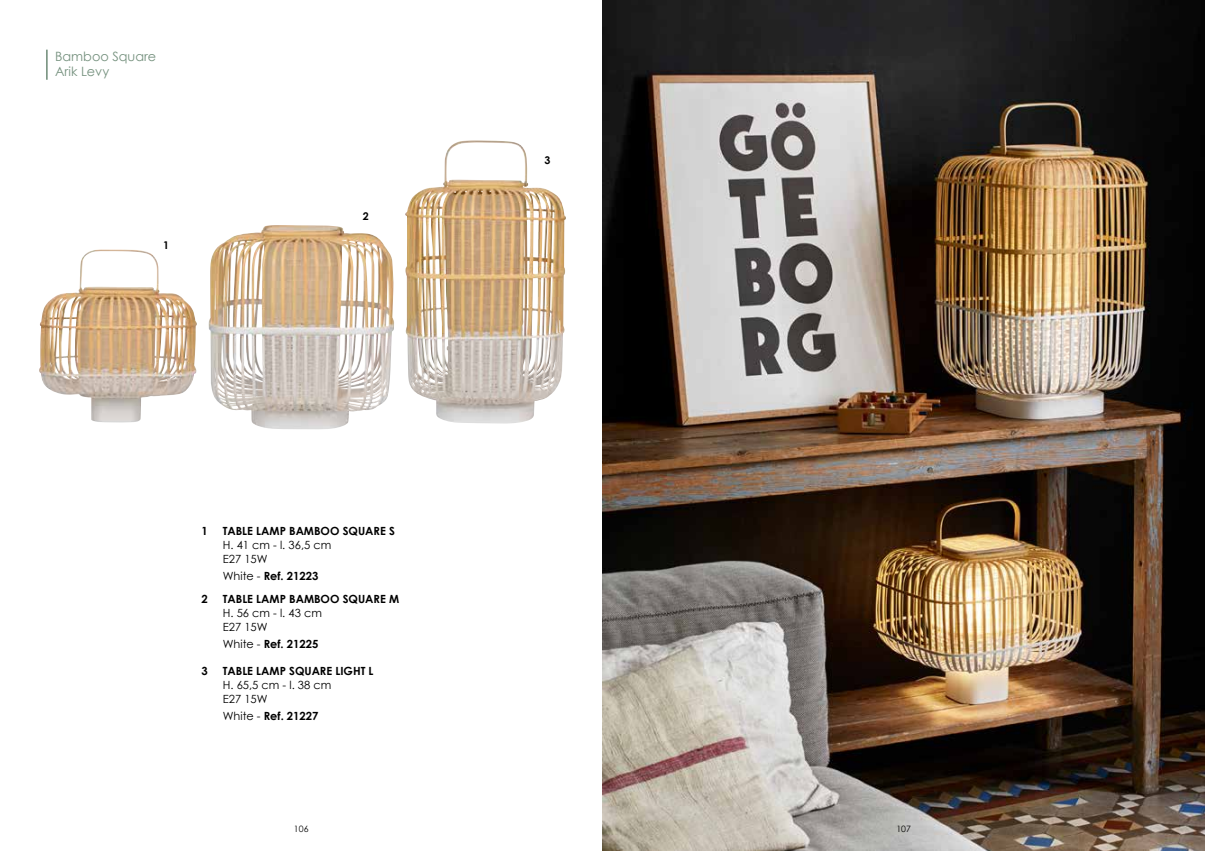
<style>
.page{position:relative;width:1205px;height:851px;background:#fff}
.page>*{position:absolute;margin:0;border:0;box-sizing:border-box;transform-origin:0 0}
.t1{font:12.88px/15.4px "Century Gothic";color:#75917e}
.t2{font:700 11.25px "Century Gothic";color:#000}
.t3{font:11.25px/13.8px "Century Gothic";color:#000}
.t4{font:700 10.62px "Century Gothic";color:#000}
.t5{font:8.75px "Century Gothic";letter-spacing:.01em;color:#000}
.s1{font-weight:400}
</style>
<div class="page">
<img style="left:602px;top:0;width:603px;height:850px">
<img style="left:405px;top:140px;width:161px;height:283px">
<img style="left:209px;top:225px;width:185px;height:204px">
<img style="left:39px;top:249px;width:158px;height:174px">
<hr style="left:46px;top:50px;width:2px;height:30px;background:#75917e">
<p class="t1" style="left:55px;top:48px;width:103px">Bamboo Square<br>Arik Levy</p>
<p class="t4" style="left:163px;top:237px;width:7px">1</p>
<p class="t4" style="left:363px;top:208px;width:7px">2</p>
<p class="t4" style="left:545px;top:152px;width:7px">3</p>
<p class="t2" style="left:201px;top:522px;width:8px">1</p>
<p class="t2" style="left:223px;top:522px;width:174px">TABLE LAMP BAMBOO SQUARE S</p>
<p class="t3" style="left:223px;top:537px;width:110px">H. 41 cm - l. 36,5 cm<br>E27 15W</p>
<p class="t2" style="left:223px;top:567px;width:97px"><span class="s1">White -</span> Ref. 21223</p>
<p class="t2" style="left:201px;top:590px;width:8px">2</p>
<p class="t2" style="left:223px;top:590px;width:178px">TABLE LAMP BAMBOO SQUARE M</p>
<p class="t3" style="left:223px;top:606px;width:101px">H. 56 cm - l. 43 cm<br>E27 15W</p>
<p class="t2" style="left:223px;top:635px;width:97px"><span class="s1">White -</span> Ref. 21225</p>
<p class="t2" style="left:201px;top:662px;width:8px">3</p>
<p class="t2" style="left:223px;top:662px;width:152px">TABLE LAMP SQUARE LIGHT L</p>
<p class="t3" style="left:223px;top:678px;width:110px">H. 65,5 cm - l. 38 cm<br>E27 15W</p>
<p class="t2" style="left:223px;top:707px;width:97px"><span class="s1">White -</span> Ref. 21227</p>
<p class="t5" style="left:294px;top:822px;width:16px">106</p>
<p class="t5" style="left:896px;top:822px;width:16px">107</p>
</div>
